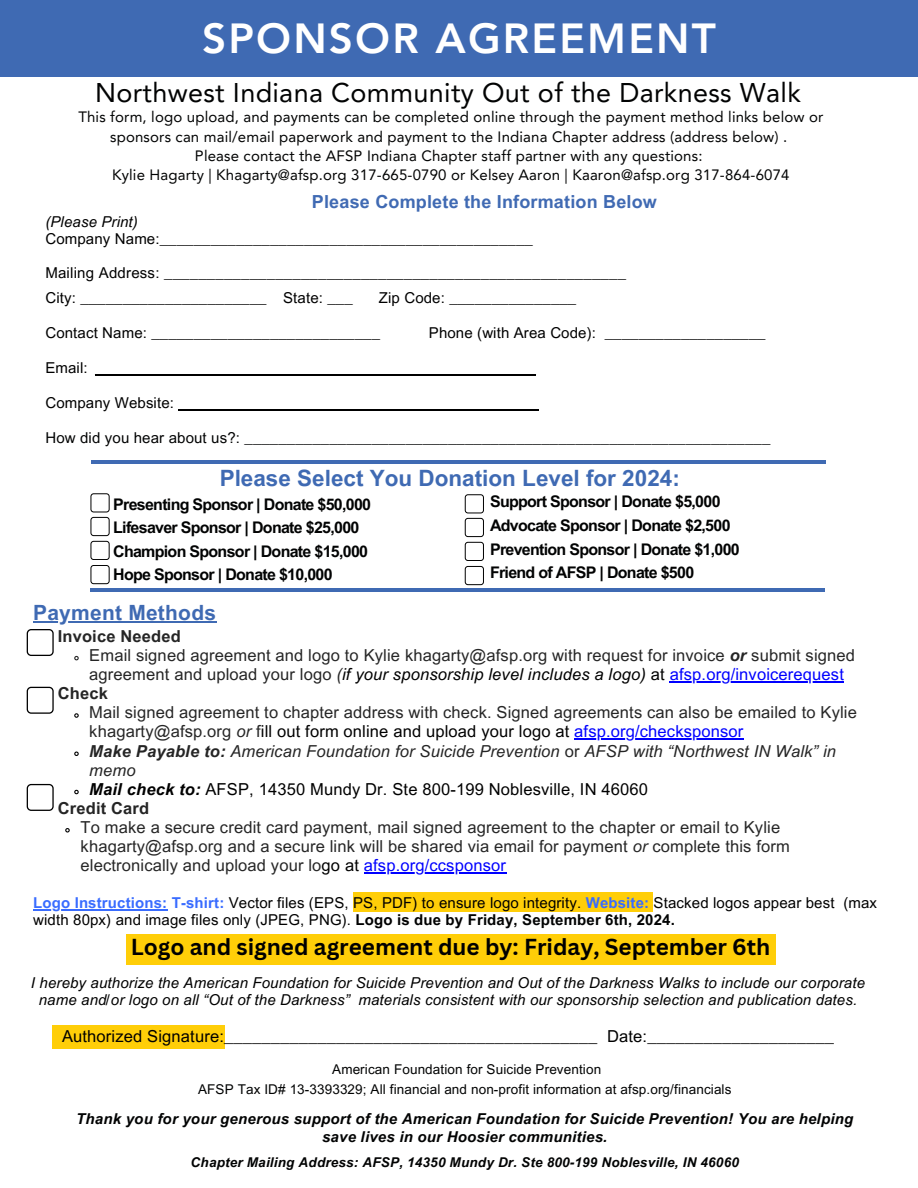
<style>
.page{position:relative;width:918px;height:1188px;background:#fff}
.page>*{position:absolute;margin:0;border:0;box-sizing:border-box;transform-origin:0 0}
.t1{font:800 42px "Avenir LT Pro";letter-spacing:.05em;color:#fff}
.t2{font:27px "Avenir LT Pro";letter-spacing:.01em;color:#020303}
.t3{font:700 22.5px "Canva Sans";color:#000}
.t4{font:700 22.5px "Arial MT Pro";color:#3f6ab3}
.t5{font:700 21px "Arial MT Pro";letter-spacing:.01em;color:#3f6ab3}
.t6{font:700 18px "Arial MT Pro";letter-spacing:.01em;color:#406ab3}
.t7{font:16.5px/19.2px "Arial MT Pro";letter-spacing:.01em;color:#262626}
.t8{font:16.5px "Arial MT Pro";letter-spacing:.01em;color:#000}
.t9{font:italic 16.5px "Arial MT Pro";letter-spacing:.01em;color:#000}
.t10{font:italic 16.5px "Arial MT Pro";letter-spacing:.01em;color:#252525}
.t11{font:700 16.5px "Arial MT Pro";letter-spacing:.01em;color:#252525}
.t12{font:700 16.05px/23.7px "Arial MT Pro";letter-spacing:-.045em;color:#020303}
.t13{font:15px/16.8px "Arial MT Pro";letter-spacing:.01em;color:#000}
.t14{font:15px/19.2px "Avenir LT Pro";letter-spacing:.01em;color:#020303;text-align:center}
.t15{font:italic 15px/16.8px "Arial MT Pro";letter-spacing:.01em;color:#000;text-align:center}
.t16{font:italic 700 15px/17.5px "Arial MT Pro";letter-spacing:.015em;color:#020303;text-align:center}
.t17{font:15px "Arial MT Pro";letter-spacing:.01em;color:#020303}
.t18{font:13.5px/20px "Arial MT Pro";letter-spacing:.01em;color:#020303;text-align:center}
.t19{font:italic 700 13.5px "Arial MT Pro";letter-spacing:.015em;color:#020303}
.s1{font-weight:700;font-style:italic;color:#252525}
.s2{color:#252525}
.s3{font-style:normal;color:#252525}
.s4{font-style:normal}
.s5{font-style:normal;color:#00f}
.s6{color:#262626}
.s7{font-style:italic;color:#252525}
.s8{color:#00f}
.s9{font-weight:700}
.s10{font-weight:700;font-style:italic}
.s11{font-style:italic}
.s12{color:#000}
.s13{font-weight:700;color:#396cff}
.s14{font-weight:700;color:#020303}
</style>
<div class="page">
<div style="left:1px;top:0;width:917px;height:77px;background:#3f6ab3"></div>
<div style="left:90px;top:493px;width:20px;height:19px;border:1px solid #000;border-radius:3px"></div>
<div style="left:90px;top:517px;width:20px;height:19px;border:1px solid #000;border-radius:3px"></div>
<div style="left:90px;top:541px;width:20px;height:19px;border:1px solid #000;border-radius:3px"></div>
<div style="left:90px;top:565px;width:20px;height:19px;border:1px solid #000;border-radius:3px"></div>
<div style="left:465px;top:494px;width:19px;height:19px;border:1px solid #000;border-radius:3px"></div>
<div style="left:465px;top:518px;width:19px;height:19px;border:1px solid #000;border-radius:3px"></div>
<div style="left:465px;top:542px;width:19px;height:19px;border:1px solid #000;border-radius:3px"></div>
<div style="left:465px;top:566px;width:19px;height:19px;border:1px solid #000;border-radius:3px"></div>
<div style="left:52px;top:1025px;width:173px;height:23px;background:#ffce08"></div>
<div style="left:126px;top:934px;width:650px;height:31px;background:#ffce08"></div>
<div style="left:354px;top:893px;width:299px;height:19px;background:#ffce08"></div>
<hr style="left:33px;top:622px;width:183px;height:1px;background:#3f6ab3">
<svg style="left:74px;top:655px;width:5px;height:6px"></svg>
<hr style="left:670px;top:681px;width:174px;height:1px;background:#00f">
<svg style="left:74px;top:713px;width:5px;height:5px"></svg>
<hr style="left:574px;top:739px;width:170px;height:1px;background:#00f">
<svg style="left:74px;top:751px;width:5px;height:5px"></svg>
<svg style="left:74px;top:789px;width:5px;height:6px"></svg>
<svg style="left:65px;top:828px;width:5px;height:5px"></svg>
<hr style="left:364px;top:872px;width:142px;height:2px;background:#00f">
<hr style="left:33px;top:910px;width:134px;height:1px;background:#396cff">
<div style="left:27px;top:629px;width:27px;height:27px;border:1px solid #000;border-radius:4px"></div>
<hr style="left:92px;top:460px;width:734px;height:3px;background:#3f6ab3">
<hr style="left:90px;top:588px;width:735px;height:4px;background:#3f6ab3">
<hr style="left:95px;top:374px;width:441px;height:1px;background:#000">
<hr style="left:183px;top:409px;width:356px;height:1px;background:#000">
<div style="left:27px;top:687px;width:27px;height:27px;border:1px solid #000;border-radius:4px"></div>
<div style="left:27px;top:784px;width:27px;height:27px;border:1px solid #000;border-radius:4px"></div>
<h1 class="t1" style="left:202px;top:21px;width:515px">SPONSOR AGREEMENT</h1>
<h2 class="t2" style="left:95px;top:82px;width:707px">Northwest Indiana Community Out of the Darkness Walk</h2>
<p class="t14" style="left:78px;top:109px;width:747px">This form, logo upload, and payments can be completed online through the payment method links below or sponsors can mail/email paperwork and payment to the Indiana Chapter address (address below) .<br>Please contact the AFSP Indiana Chapter staff partner with any questions:<br>Kylie Hagarty | Khagarty@afsp.org 317-665-0790 or Kelsey Aaron | Kaaron@afsp.org 317-864-6074</p>
<p class="t6" style="left:312px;top:195px;width:346px">Please Complete the Information Below</p>
<p class="t15" style="left:45px;top:215px;width:94px">(Please Print)</p>
<p class="t13" style="left:45px;top:232px;width:489px">Company Name:____________________________________________</p>
<p class="t13" style="left:45px;top:261px;width:582px;line-height:25.8px">Mailing Address: ______________________________________________________<br>City: ______________________ State: ___</p>
<p class="t13" style="left:379px;top:292px;width:199px">Zip Code: _______________</p>
<p class="t13" style="left:45px;top:327px;width:336px">Contact Name: ___________________________</p>
<p class="t13" style="left:429px;top:327px;width:338px">Phone (with Area Code): ___________________</p>
<p class="t17" style="left:45px;top:432px;width:727px">How did you hear about us?: ______________________________________________________________</p>
<h3 class="t4" style="left:220px;top:470px;width:462px">Please Select You Donation Level for 2024:</h3>
<p class="t12" style="left:113px;top:494px;width:259px">Presenting Sponsor | Donate $50,000<br>Lifesaver Sponsor | Donate $25,000<br>Champion Sponsor | Donate $15,000<br>Hope Sponsor | Donate $10,000</p>
<p class="t12" style="left:490px;top:492px;width:251px">Support Sponsor | Donate $5,000<br>Advocate Sponsor | Donate $2,500<br>Prevention Sponsor | Donate $1,000<br>Friend of AFSP | Donate $500</p>
<h3 class="t5" style="left:33px;top:605px;width:184px">Payment Methods</h3>
<p class="t11" style="left:58px;top:630px;width:125px">Invoice Needed</p>
<p class="t7" style="left:89px;top:648px;width:767px">Email signed agreement and logo to Kylie khagarty@afsp.org with request for invoice <span class="s1">or</span> <span class="s2">submit signed</span></p>
<p class="t9" style="left:89px;top:668px;width:756px"><span class="s3">agreement and upload your logo</span> <span class="s2">(</span>if your sponsorship level includes a logo) <span class="s4">at</span> <span class="s5">afsp.org/invoicerequest</span></p>
<p class="t11" style="left:58px;top:687px;width:52px">Check</p>
<p class="t7" style="left:89px;top:705px;width:769px">Mail signed agreement to chapter address with check. Signed agreements can also be emailed to Kylie</p>
<p class="t8" style="left:89px;top:725px;width:656px"><span class="s6">khagarty@afsp.org</span> <span class="s7">or</span> <span class="s2">f</span>ill out form online and upload your logo at <span class="s8">afsp.org/checksponsor</span></p>
<p class="t10" style="left:89px;top:745px;width:748px"><span class="s9">Make Payable to:</span> American Foundation for Suicide Prevention <span class="s4">or</span> AFSP with “Northwest IN Walk” in</p>
<p class="t10" style="left:89px;top:764px;width:48px">memo</p>
<p class="t8" style="left:89px;top:783px;width:560px"><span class="s10">Mail check to:</span> AFSP, 14350 Mundy Dr. Ste 800-199 Noblesville, IN 46060</p>
<p class="t11" style="left:58px;top:802px;width:93px">Credit Card</p>
<p class="t7" style="left:81px;top:820px;width:711px">To make a secure credit card payment, mail signed agreement to the chapter or email to Kylie khagarty@afsp.org and a secure link will be shared via email for payment <span class="s11">or</span> complete this form electronically and upload your lo<span class="s12">go at</span> <span class="s8">afsp.org/ccsponsor</span></p>
<p class="t13" style="left:33px;top:897px;width:845px"><span class="s13">Logo Instructions: T-shirt:</span> Vector files (EPS, PS, PDF) to ensure logo integrity. <span class="s13">Website:</span> Stacked logos appear best (max width 80px) and image files only (JPEG, PNG). <span class="s9">Logo is due by</span> <span class="s14">Friday, September 6th, 2024.</span></p>
<h3 class="t3" style="left:131px;top:931px;width:641px">Logo and signed agreement due by: Friday, September 6th</h3>
<p class="t15" style="left:31px;top:976px;width:836px">I hereby authorize the American Foundation for Suicide Prevention and Out of the Darkness Walks to include our corporate name and/or logo on all “Out of the Darkness” materials consistent with our sponsorship selection and publication dates.</p>
<p class="t8" style="left:62px;top:1030px;width:773px">Authorized Signature:________________________________________ Date:____________________</p>
<p class="t18" style="left:198px;top:1061px;width:535px">American Foundation for Suicide Prevention<br>AFSP Tax ID# 13-3393329; All financial and non-profit information at afsp.org/financials</p>
<p class="t16" style="left:76px;top:1112px;width:779px">Thank you for your generous support of the American Foundation for Suicide Prevention! You are helping save lives in our Hoosier communities.</p>
<p class="t19" style="left:191px;top:1157px;width:550px">Chapter Mailing Address: AFSP, 14350 Mundy Dr. Ste 800-199 Noblesville, IN 46060</p>
</div>
